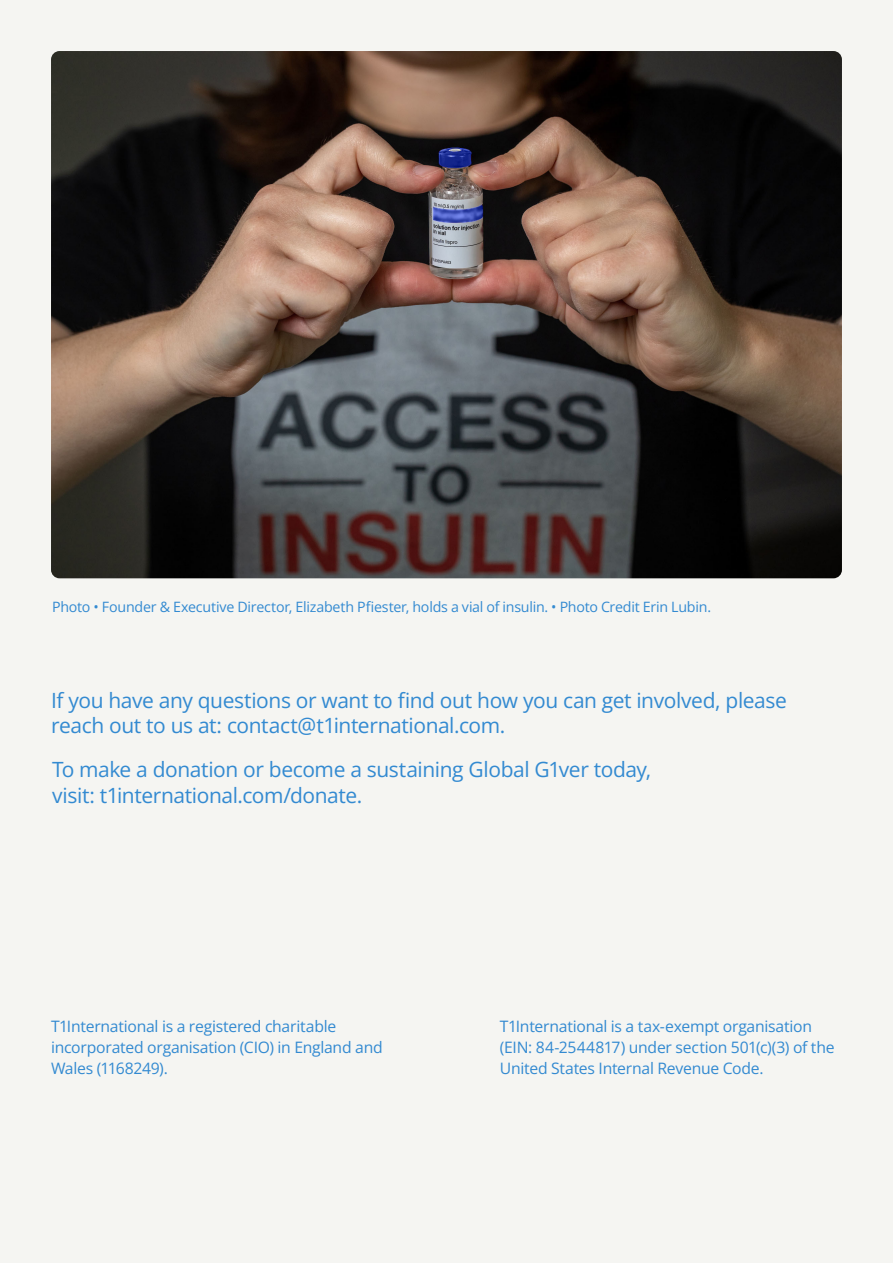
<style>
.page{position:relative;width:893px;height:1263px;background:#f5f5f2}
.page>*{position:absolute;margin:0;border:0;box-sizing:border-box;transform-origin:0 0}
.Body_10_5pt{font:21px/25.5px "Open Sans";letter-spacing:-.02em;color:#338ad1}
.Body_10_5pt-2{font:15.75px/21px "Open Sans";letter-spacing:-.015em;color:#338ad1}
.Notes{font:14.25px "Open Sans";letter-spacing:-.015em;color:#338ad1}
</style>
<div class="page">
<img style="left:51px;top:51px;width:791px;height:527px">
<p class="Notes" style="left:52px;top:597px;width:660px">Photo • Founder &amp; Executive Director, Elizabeth Pfiester, holds a vial of insulin. • Photo Credit Erin Lubin.</p>
<p class="Body_10_5pt" style="left:51px;top:687px;width:737px">If you have any questions or want to find out how you can get involved, please reach out to us at: contact@t1international.com.</p>
<p class="Body_10_5pt" style="left:52px;top:756px;width:601px">To make a donation or become a sustaining Global G1ver today, visit: t1international.com/donate.</p>
<p class="Body_10_5pt-2" style="left:51px;top:1016px;width:333px">T1International is a registered charitable incorporated organisation (CIO) in England and<br>Wales (1168249).</p>
<p class="Body_10_5pt-2" style="left:500px;top:1015px;width:336px">T1International is a tax-exempt organisation (EIN: 84-2544817) under section 501(c)(3) of the<br>United States Internal Revenue Code.</p>
</div>
